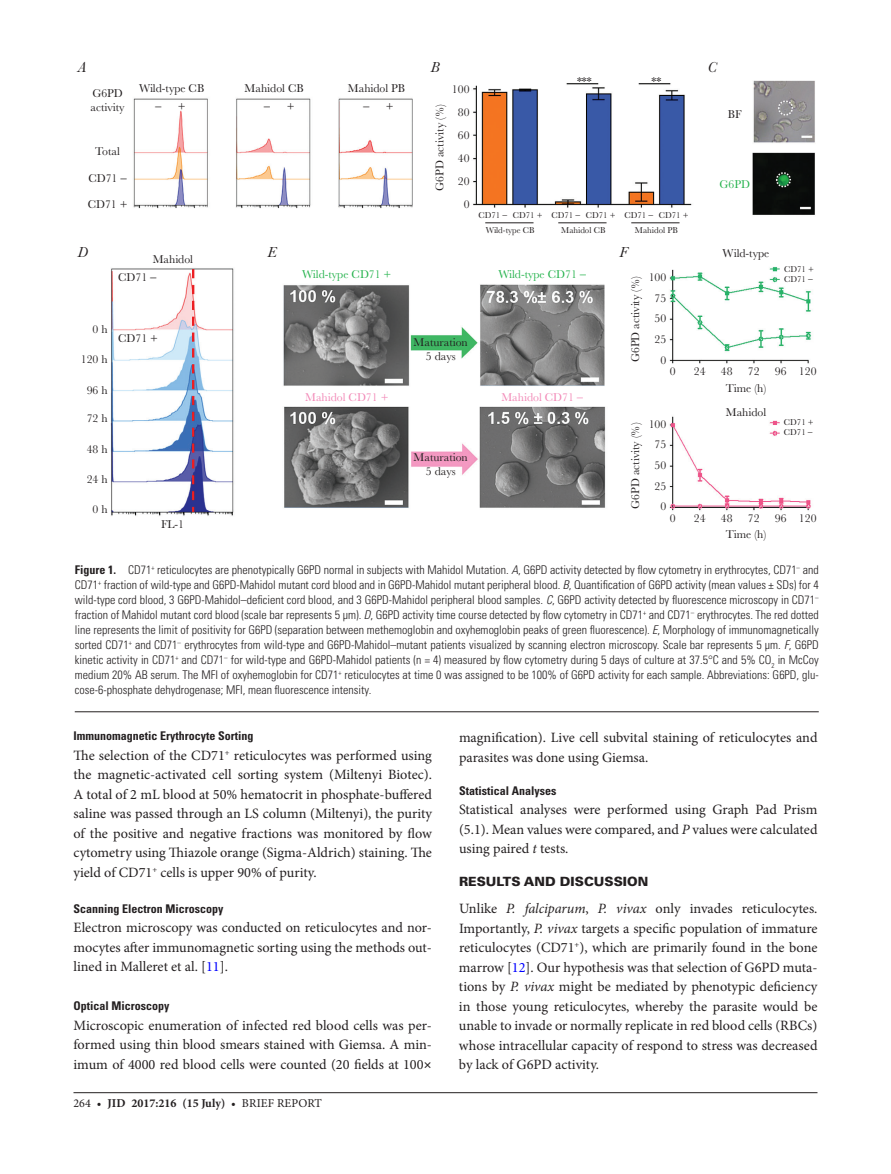
<style>
.page{position:relative;width:891px;height:1174px;background:#fff}
.page>*{position:absolute;margin:0;border:0;box-sizing:border-box;transform-origin:0 0}
.t1{font:italic 15px "Baskerville MT Std";color:#231f20}
.t2{font:14.25px/19.5px "Minion Pro";color:#231f20;text-align:justify}
.t3{font:900 12.75px "Univers LT Std";color:#231f20}
.t4{font:300 condensed 12px/15px "Univers LT Std";color:#231f20;text-align:justify}
.t5{font:700 condensed 12px "Univers LT Std";color:#231f20}
.t6{font:700 12px "Minion Pro";color:#231f20}
.t7{font:11.7px/14.1px "Baskerville MT Std";color:#231f20;text-align:center}
.t8{font:11.7px "Baskerville MT Std";color:#23b24b}
.t9{font:11.7px "Baskerville MT Std";color:#f287b6}
.t10{font:8.85px/14.7px "Baskerville MT Std";color:#231f20;text-align:center}
.s1{font-weight:700}
.s2{font-style:italic}
.s3{color:#00f}
.s4{font-family:"Gandhari Unicode"}
.s5{font-weight:400}
</style>
<div class="page">
<hr style="left:73px;top:1092px;width:744px;height:1px;background:#231f20">
<hr style="left:75px;top:711px;width:744px;height:1px;background:#231f20">
<img style="left:111px;top:81px;width:704px;height:435px">
<hr style="left:485px;top:222px;width:49px;height:1px;background:#231f20">
<hr style="left:558px;top:222px;width:49px;height:1px;background:#231f20">
<hr style="left:631px;top:222px;width:49px;height:1px;background:#231f20">
<p class="t1" style="left:78px;top:58px;width:10px">A</p>
<p class="t7" style="left:91px;top:86px;width:36px;text-align:left">G6PD activity</p>
<p class="t7" style="left:139px;top:81px;width:67px">Wild-type CB</p>
<p class="t7" style="left:245px;top:81px;width:61px">Mahidol CB</p>
<p class="t7" style="left:348px;top:81px;width:59px">Mahidol PB</p>
<p class="t7" style="left:178px;top:99px;width:9px">+</p>
<p class="t7" style="left:287px;top:99px;width:9px">+</p>
<p class="t7" style="left:386px;top:99px;width:9px">+</p>
<p class="t7" style="left:95px;top:144px;width:26px">Total</p>
<p class="t7" style="left:88px;top:171px;width:40px">CD71 −</p>
<p class="t7" style="left:88px;top:197px;width:41px">CD71 +</p>
<p class="t1" style="left:431px;top:58px;width:10px">B</p>
<p class="t1" style="left:708px;top:58px;width:11px">C</p>
<p class="t7" style="left:452px;top:82px;width:19px">100</p>
<p class="t7" style="left:433px;top:191px;width:88px;rotate:-90deg">G6PD activity (%)</p>
<p class="t7" style="left:458px;top:101px;width:13px;line-height:23px;text-align:left">80<br>60</p>
<p class="t7" style="left:458px;top:147px;width:13px;line-height:23px">40<br>20<br>0</p>
<p class="t10" style="left:478px;top:208px;width:66px">CD71 − CD71 +<br>Wild-type CB</p>
<p class="t7" style="left:577px;top:74px;width:16px">***</p>
<p class="t7" style="left:651px;top:74px;width:11px">**</p>
<p class="t10" style="left:551px;top:208px;width:66px">CD71 − CD71 +<br>Mahidol CB</p>
<p class="t10" style="left:624px;top:208px;width:66px">CD71 − CD71 +<br>Mahidol PB</p>
<p class="t7" style="left:728px;top:107px;width:15px">BF</p>
<p class="t8" style="left:720px;top:178px;width:32px">G6PD</p>
<p class="t1" style="left:78px;top:244px;width:12px">D</p>
<p class="t1" style="left:267px;top:244px;width:11px">E</p>
<p class="t1" style="left:619px;top:244px;width:10px">F</p>
<p class="t7" style="left:153px;top:252px;width:42px">Mahidol</p>
<p class="t7" style="left:723px;top:246px;width:48px">Wild-type</p>
<p class="t7" style="left:118px;top:270px;width:40px">CD71 −</p>
<p class="t7" style="left:93px;top:322px;width:17px">0 h</p>
<p class="t7" style="left:81px;top:352px;width:28px">120 h</p>
<p class="t7" style="left:118px;top:331px;width:41px">CD71 +</p>
<p class="t8" style="left:302px;top:268px;width:91px">Wild-type CD71 +</p>
<p class="t8" style="left:498px;top:268px;width:89px">Wild-type CD71 −</p>
<p class="t7" style="left:414px;top:335px;width:56px">Maturation<br>5 days</p>
<p class="t7" style="left:628px;top:362px;width:88px;rotate:-90deg">G6PD activity (%)</p>
<p class="t7" style="left:649px;top:270px;width:19px">100</p>
<p class="t7" style="left:655px;top:291px;width:13px">75</p>
<p class="t7" style="left:655px;top:312px;width:13px">50</p>
<p class="t7" style="left:655px;top:332px;width:13px">25</p>
<p class="t7" style="left:660px;top:353px;width:7px">0</p>
<p class="t10" style="left:784px;top:261px;width:31px">CD71 +</p>
<p class="t10" style="left:784px;top:272px;width:30px">CD71 −</p>
<p class="t7" style="left:670px;top:364px;width:7px">0</p>
<p class="t7" style="left:694px;top:364px;width:13px">24</p>
<p class="t7" style="left:721px;top:364px;width:13px">48</p>
<p class="t7" style="left:748px;top:364px;width:13px">72</p>
<p class="t7" style="left:775px;top:364px;width:43px">96 120</p>
<p class="t7" style="left:87px;top:383px;width:22px">96 h</p>
<p class="t9" style="left:305px;top:390px;width:85px">Mahidol CD71 +</p>
<p class="t9" style="left:501px;top:390px;width:83px">Mahidol CD71 −</p>
<p class="t7" style="left:726px;top:381px;width:42px">Time (h)</p>
<p class="t7" style="left:87px;top:411px;width:22px">72 h</p>
<p class="t7" style="left:87px;top:442px;width:22px">48 h</p>
<p class="t7" style="left:87px;top:472px;width:22px">24 h</p>
<p class="t7" style="left:93px;top:502px;width:17px">0 h</p>
<p class="t7" style="left:161px;top:517px;width:25px">FL-1</p>
<p class="t7" style="left:414px;top:450px;width:56px">Maturation<br>5 days</p>
<p class="t7" style="left:628px;top:509px;width:88px;rotate:-90deg">G6PD activity (%)</p>
<p class="t7" style="left:649px;top:417px;width:19px">100</p>
<p class="t7" style="left:655px;top:438px;width:13px">75</p>
<p class="t7" style="left:655px;top:458px;width:13px">50</p>
<p class="t7" style="left:655px;top:479px;width:13px">25</p>
<p class="t7" style="left:660px;top:499px;width:7px">0</p>
<p class="t7" style="left:726px;top:405px;width:42px">Mahidol</p>
<p class="t7" style="left:670px;top:511px;width:7px">0</p>
<p class="t7" style="left:694px;top:511px;width:13px">24</p>
<p class="t7" style="left:721px;top:511px;width:13px">48</p>
<p class="t7" style="left:748px;top:511px;width:13px">72</p>
<p class="t10" style="left:784px;top:414px;width:31px">CD71 +</p>
<p class="t10" style="left:784px;top:425px;width:30px">CD71 −</p>
<p class="t7" style="left:775px;top:511px;width:43px">96 120</p>
<p class="t7" style="left:726px;top:527px;width:42px">Time (h)</p>
<p class="t4" style="left:75px;top:562px;width:746px"><span class="s1">Figure 1.</span> CD71<sup>+</sup> reticulocytes are phenotypically G6PD normal in subjects with Mahidol Mutation. <span class="s2">A</span>, G6PD activity detected by flow cytometry in erythrocytes, CD71<sup>–</sup> and CD71<sup>+</sup> fraction of wild-type and G6PD-Mahidol mutant cord blood and in G6PD-Mahidol mutant peripheral blood. <span class="s2">B</span>, Quantification of G6PD activity (mean values ± SDs) for 4 wild-type cord blood, 3 G6PD-Mahidol–deficient cord blood, and 3 G6PD-Mahidol peripheral blood samples. <span class="s2">C</span>, G6PD activity detected by fluorescence microscopy in CD71<sup>– </sup>fraction of Mahidol mutant cord blood (scale bar represents 5 μm). <span class="s2">D</span>, G6PD activity time course detected by flow cytometry in CD71<sup>+</sup> and CD71<sup>–</sup> erythrocytes. The red dotted line represents the limit of positivity for G6PD (separation between methemoglobin and oxyhemoglobin peaks of green fluorescence). <span class="s2">E</span>, Morphology of immunomagnetically sorted CD71<sup>+</sup> and CD71<sup>–</sup> erythrocytes from wild-type and G6PD-Mahidol–mutant patients visualized by scanning electron microscopy. Scale bar represents 5 μm. <span class="s2">F</span>, G6PD kinetic activity in CD71<sup>+</sup> and CD71<sup>–</sup> for wild-type and G6PD-Mahidol patients (n = 4) measured by flow cytometry during 5 days of culture at 37.5°C and 5% CO<sub>2</sub> in McCoy medium 20% AB serum. The MFI of oxyhemoglobin for CD71<sup>+</sup> reticulocytes at time 0 was assigned to be 100% of G6PD activity for each sample. Abbreviations: G6PD, glu&shy;cose-6-phosphate dehydrogenase; MFI, mean fluorescence intensity.</p>
<p class="t5" style="left:73px;top:729px;width:181px">Immunomagnetic Erythrocyte Sorting</p>
<p class="t2" style="left:73px;top:746px;width:360px">The selection of the CD71<sup>+</sup> reticulocytes was performed using the magnetic-activated cell sorting system (Miltenyi Biotec).<br>A total of 2 mL blood at 50% hematocrit in phosphate-buffered saline was passed through an LS column (Miltenyi), the purity of the positive and negative fractions was monitored by flow cytometry using Thiazole orange (Sigma-Aldrich) staining. The yield of CD71<sup>+</sup> cells is upper 90% of purity.</p>
<p class="t5" style="left:73px;top:901px;width:151px">Scanning Electron Microscopy</p>
<p class="t2" style="left:73px;top:918px;width:360px">Electron microscopy was conducted on reticulocytes and nor&shy;mocytes after immunomagnetic sorting using the methods out&shy;lined in Malleret et al. [<span class="s3">11</span>].</p>
<p class="t5" style="left:73px;top:999px;width:97px">Optical Microscopy</p>
<p class="t2" style="left:73px;top:1016px;width:360px">Microscopic enumeration of infected red blood cells was per&shy;formed using thin blood smears stained with Giemsa. A min&shy;imum of 4000 red blood cells were counted (20 fields at 100<span class="s4">×</span></p>
<p class="t6" style="left:73px;top:1094px;width:250px"><span class="s5">264 •</span> JID 2017:216 (15 July) <span class="s5">• BRIEF REPORT</span></p>
<p class="t2" style="left:459px;top:728px;width:360px">magnification). Live cell subvital staining of reticulocytes and parasites was done using Giemsa.</p>
<p class="t5" style="left:459px;top:783px;width:99px">Statistical Analyses</p>
<p class="t2" style="left:459px;top:800px;width:360px">Statistical analyses were performed using Graph Pad Prism (5.1). Mean values were compared, and <span class="s2">P</span> values were calculated using paired <span class="s2">t</span> tests.</p>
<p class="t3" style="left:459px;top:873px;width:191px">RESULTS AND DISCUSSION</p>
<p class="t2" style="left:459px;top:899px;width:360px">Unlike <span class="s2">P. falciparum</span>, <span class="s2">P. vivax</span> only invades reticulocytes.<br>Importantly, <span class="s2">P. vivax</span> targets a specific population of immature reticulocytes (CD71<sup>+</sup>), which are primarily found in the bone marrow [<span class="s3">12</span>]. Our hypothesis was that selection of G6PD muta&shy;tions by <span class="s2">P. vivax</span> might be mediated by phenotypic deficiency in those young reticulocytes, whereby the parasite would be unable to invade or normally replicate in red blood cells (RBCs) whose intracellular capacity of respond to stress was decreased by lack of G6PD activity.</p>
</div>
